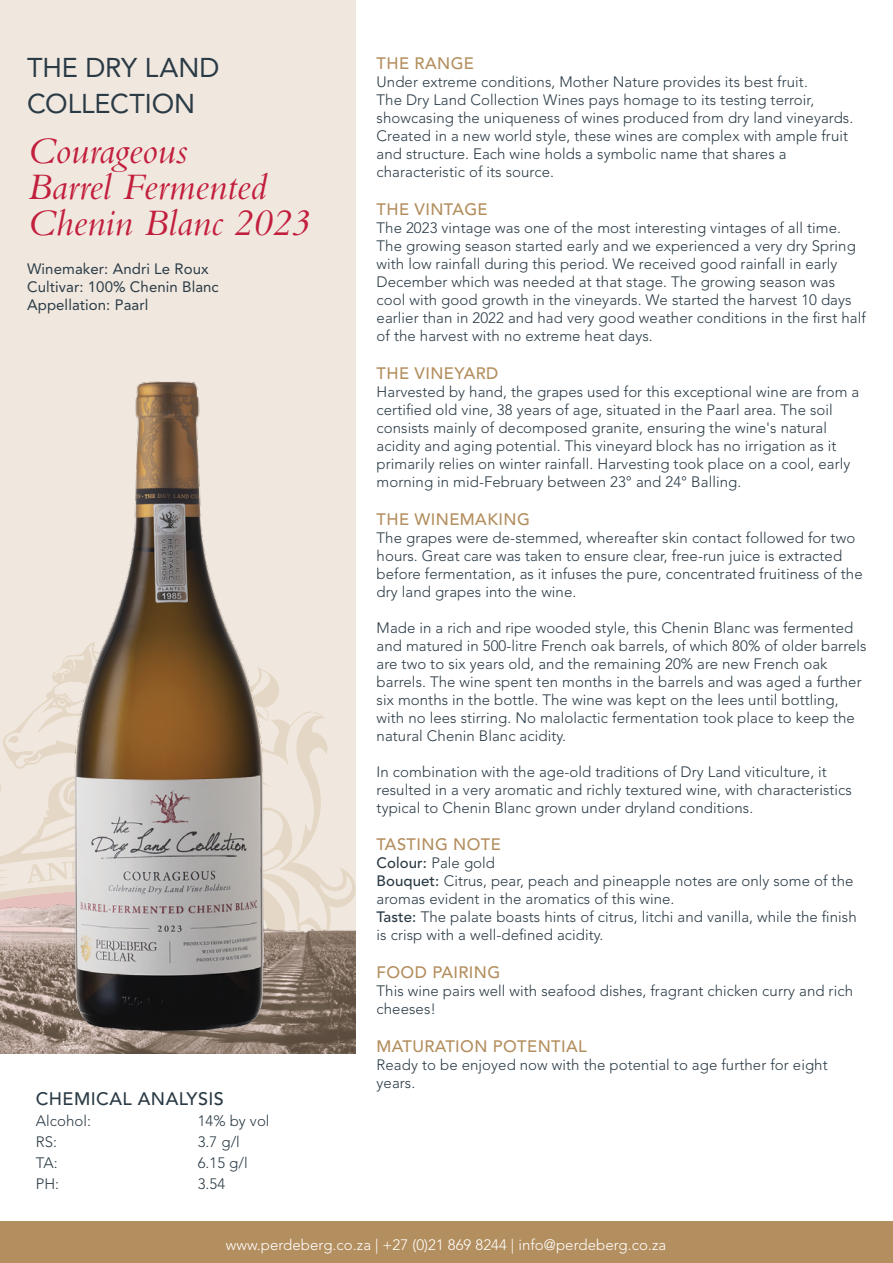
<style>
.page{position:relative;width:893px;height:1263px;background:#fff}
.page>*{position:absolute;margin:0;border:0;box-sizing:border-box;transform-origin:0 0}
.t1{font:italic 39px/36px "Bembo Std";color:#c21f3d}
.t2{font:27px/36px "Avenir LT Std";letter-spacing:-.005em;color:#2b3b46}
.t3{font:500 18px "Avenir LT Std";letter-spacing:.025em;color:#2b3b46}
.t4{font:500 16.5px "Avenir LT Std";letter-spacing:.025em;color:#b38e5e}
.t5{font:300 15px/18px "Avenir LT Std";letter-spacing:.005em;color:#2b3b46}
.t6{font:15px/18px "Avenir LT Std";letter-spacing:.005em;color:#2b3b46}
.t7{font:300 15px "Avenir LT Std";letter-spacing:.005em;color:#fff}
.s1{font-weight:500}
</style>
<div class="page">
<div style="left:0;top:1221px;width:893px;height:42px;background:#b38e5e"></div>
<div style="left:0;top:0;width:356px;height:1053px;background:#f0e8df"></div>
<svg style="left:0;top:709px;width:344px;height:161px"></svg>
<svg style="left:27px;top:860px;width:9px;height:10px"></svg>
<img style="left:0;top:870px;width:356px;height:183px">
<img style="left:36px;top:381px;width:260px;height:672px">
<h2 class="t2" style="left:27px;top:50px;width:194px">THE DRY LAND<br>COLLECTION</h2>
<h1 class="t1" style="left:27px;top:132px;width:285px">Courageous<br>Barrel Fermented<br>Chenin Blanc 2023</h1>
<p class="t6" style="left:27px;top:260px;width:193px">Winemaker: Andri Le Roux<br>Cultivar: 100% Chenin Blanc<br>Appellation: Paarl</p>
<p class="t3" style="left:36px;top:1088px;width:190px">CHEMICAL ANALYSIS</p>
<p class="t5" style="left:36px;top:1111px;width:57px">Alcohol:</p>
<p class="t5" style="left:198px;top:1111px;width:73px">14% by vol</p>
<p class="t5" style="left:36px;top:1132px;width:23px">RS:</p>
<p class="t5" style="left:198px;top:1132px;width:44px">3.7 g/l</p>
<p class="t5" style="left:36px;top:1153px;width:23px">TA:</p>
<p class="t5" style="left:198px;top:1153px;width:52px">6.15 g/l</p>
<p class="t5" style="left:36px;top:1174px;width:25px">PH:</p>
<p class="t5" style="left:198px;top:1174px;width:29px">3.54</p>
<p class="t4" style="left:377px;top:54px;width:99px">THE RANGE</p>
<p class="t5" style="left:377px;top:73px;width:478px">Under extreme conditions, Mother Nature provides its best fruit.<br>The Dry Land Collection Wines pays homage to its testing terroir, showcasing the uniqueness of wines produced from dry land vineyards.<br>Created in a new world style, these wines are complex with ample fruit and structure. Each wine holds a symbolic name that shares a characteristic of its source.</p>
<p class="t4" style="left:377px;top:200px;width:113px">THE VINTAGE</p>
<p class="t5" style="left:377px;top:219px;width:491px">The 2023 vintage was one of the most interesting vintages of all time.<br>The growing season started early and we experienced a very dry Spring with low rainfall during this period. We received good rainfall in early December which was needed at that stage. The growing season was cool with good growth in the vineyards. We started the harvest 10 days earlier than in 2022 and had very good weather conditions in the first half of the harvest with no extreme heat days.</p>
<p class="t4" style="left:377px;top:363px;width:123px">THE VINEYARD</p>
<p class="t5" style="left:377px;top:383px;width:484px">Harvested by hand, the grapes used for this exceptional wine are from a certified old vine, 38 years of age, situated in the Paarl area. The soil consists mainly of decomposed granite, ensuring the wine's natural acidity and aging potential. This vineyard block has no irrigation as it primarily relies on winter rainfall. Harvesting took place on a cool, early morning in mid-February between 23° and 24° Balling.</p>
<p class="t4" style="left:377px;top:509px;width:155px">THE WINEMAKING</p>
<p class="t5" style="left:377px;top:528px;width:488px">The grapes were de-stemmed, whereafter skin contact followed for two hours. Great care was taken to ensure clear, free-run juice is extracted before fermentation, as it infuses the pure, concentrated fruitiness of the dry land grapes into the wine.</p>
<p class="t5" style="left:377px;top:618px;width:491px">Made in a rich and ripe wooded style, this Chenin Blanc was fermented and matured in 500-litre French oak barrels, of which 80% of older barrels are two to six years old, and the remaining 20% are new French oak barrels. The wine spent ten months in the barrels and was aged a further six months in the bottle. The wine was kept on the lees until bottling, with no lees stirring. No malolactic fermentation took place to keep the natural Chenin Blanc acidity.</p>
<p class="t5" style="left:377px;top:762px;width:477px">In combination with the age-old traditions of Dry Land viticulture, it resulted in a very aromatic and richly textured wine, with characteristics typical to Chenin Blanc grown under dryland conditions.</p>
<p class="t4" style="left:377px;top:835px;width:126px">TASTING NOTE</p>
<p class="t5" style="left:377px;top:854px;width:482px"><span class="s1">Colour:</span> Pale gold<br><span class="s1">Bouquet:</span> Citrus, pear, peach and pineapple notes are only some of the aromas evident in the aromatics of this wine.<br><span class="s1">Taste:</span> The palate boasts hints of citrus, litchi and vanilla, while the finish is crisp with a well-defined acidity.</p>
<p class="t4" style="left:377px;top:963px;width:125px">FOOD PAIRING</p>
<p class="t5" style="left:377px;top:982px;width:478px">This wine pairs well with seafood dishes, fragrant chicken curry and rich cheeses!</p>
<p class="t4" style="left:377px;top:1037px;width:212px">MATURATION POTENTIAL</p>
<p class="t5" style="left:377px;top:1056px;width:453px">Ready to be enjoyed now with the potential to age further for eight years.</p>
<p class="t7" style="left:226px;top:1235px;width:442px">www.perdeberg.co.za | +27 (0)21 869 8244 | info@perdeberg.co.za</p>
</div>
